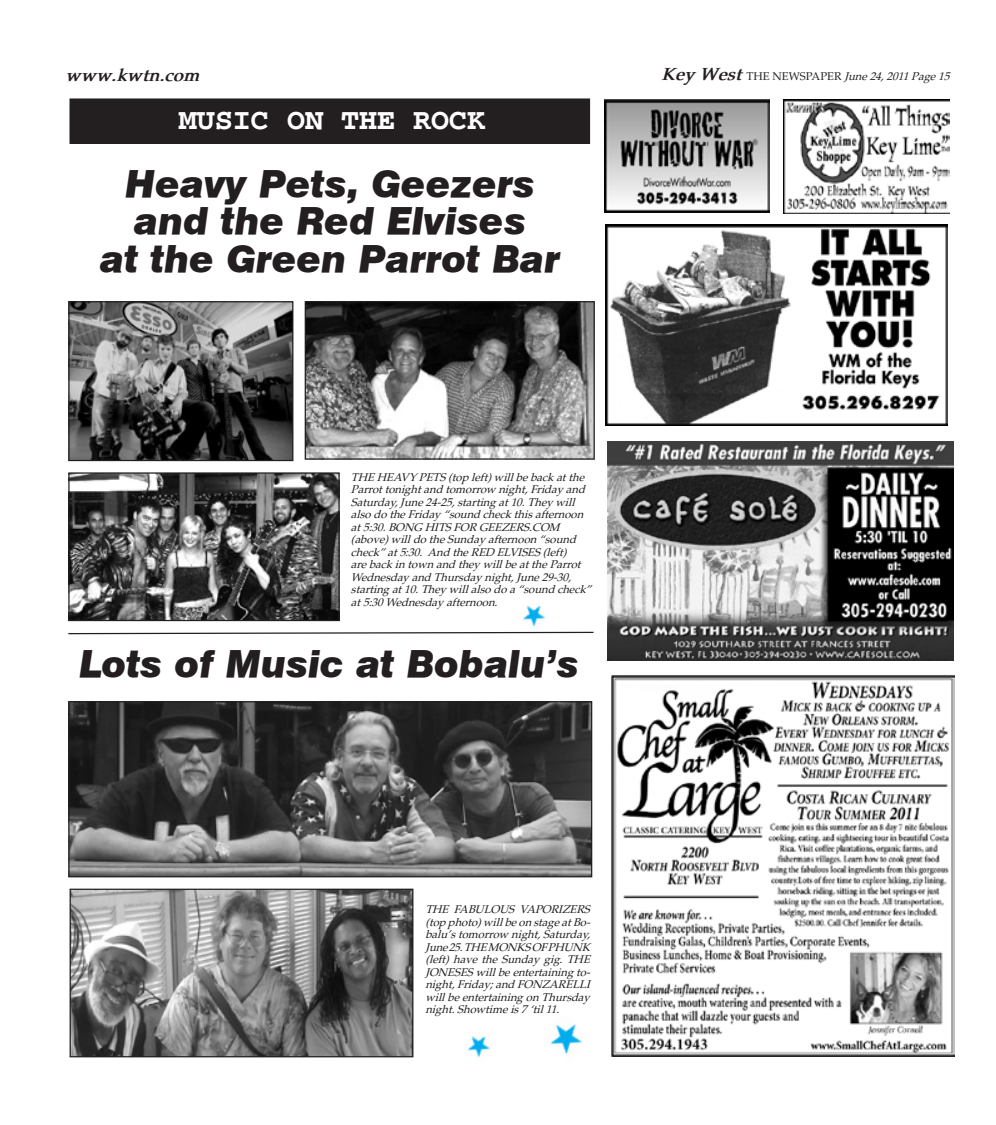
<style>
.page{position:relative;width:996px;height:1125px;background:#fff}
.page>*{position:absolute;margin:0;border:0;box-sizing:border-box;transform-origin:0 0}
.t1{font:italic 37.5px/37.5px "Geneva Blck";color:#231f20;text-align:center}
.t2{font:700 30px "Courier";color:#fff}
.t3{font:italic 700 17.5px "Palatino";color:#231f20}
.t4{font:italic 11.25px/12.5px "Palatino";color:#231f20;text-align:justify}
.s1{font-weight:700;font-size:17.5px}
.s2{font-style:normal}
</style>
<div class="page">
<img style="left:523px;top:605px;width:23px;height:22px">
<img style="left:550px;top:1024px;width:32px;height:31px">
<div style="left:70px;top:99px;width:519px;height:44px;background:#231f20"></div>
<div style="left:70px;top:99px;width:520px;height:45px;border:1px solid #231f20"></div>
<img style="left:607px;top:441px;width:346px;height:220px">
<img style="left:611px;top:675px;width:344px;height:381px">
<img style="left:604px;top:100px;width:165px;height:112px">
<img style="left:783px;top:100px;width:166px;height:113px">
<img style="left:606px;top:225px;width:341px;height:201px">
<img style="left:70px;top:703px;width:520px;height:172px">
<div style="left:68px;top:701px;width:524px;height:176px;border:1px solid #231f20"></div>
<img style="left:72px;top:891px;width:339px;height:164px">
<div style="left:70px;top:889px;width:343px;height:168px;border:1px solid #231f20"></div>
<svg style="left:68px;top:631px;width:526px;height:4px"></svg>
<img style="left:70px;top:303px;width:221px;height:156px">
<div style="left:68px;top:301px;width:225px;height:160px;border:1px solid #231f20"></div>
<img style="left:307px;top:303px;width:286px;height:155px">
<div style="left:305px;top:301px;width:290px;height:159px;border:1px solid #231f20"></div>
<img style="left:70px;top:474px;width:268px;height:145px">
<div style="left:68px;top:472px;width:272px;height:149px;border:1px solid #231f20"></div>
<img style="left:468px;top:1036px;width:22px;height:21px">
<h3 class="t3" style="left:65px;top:65px;width:135px">www.kwtn.com</h3>
<p class="t4" style="left:661px;top:71px;width:289px"><span class="s1">Key West</span> <span class="s2">THE NEWSPAPER</span> June 24, 2011 Page 15</p>
<h2 class="t2" style="left:179px;top:104px;width:55px">MUSIC</h2>
<h2 class="t2" style="left:287px;top:104px;width:200px">ON THE ROCK</h2>
<h1 class="t1" style="left:100px;top:164px;width:461px">Heavy Pets, Geezers and the Red Elvises<br>at the Green Parrot Bar</h1>
<p class="t4" style="left:351px;top:471px;width:242px;text-align:left">THE HEAVY PETS (top left) will be back at the Parrot tonight and tomorrow night, Friday and Saturday, June 24-25, starting at 10. They will also do the Friday “sound check this afternoon at 5:30. BONG HITS FOR GEEZERS.COM (above) will do the Sunday afternoon “sound check” at 5:30. And the RED ELVISES (left)<br>are back in town and they will be at the Parrot Wednesday and Thursday night, June 29-30, starting at 10. They will also do a “sound check” at 5:30 Wednesday afternoon.</p>
<h1 class="t1" style="left:79px;top:644px;width:501px">Lots of Music at Bobalu’s</h1>
<p class="t4" style="left:425px;top:903px;width:167px">THE FABULOUS VAPORIZERS (top photo) will be on stage at Bo&shy;balu’s tomorrow night, Saturday, June 25. THE MONKS OF PHUNK (left) have the Sunday gig. THE JONESES will be entertaining to&shy;night, Friday; and FONZARELLI will be entertaining on Thursday night. Showtime is 7 ‘til 11.</p>
</div>
